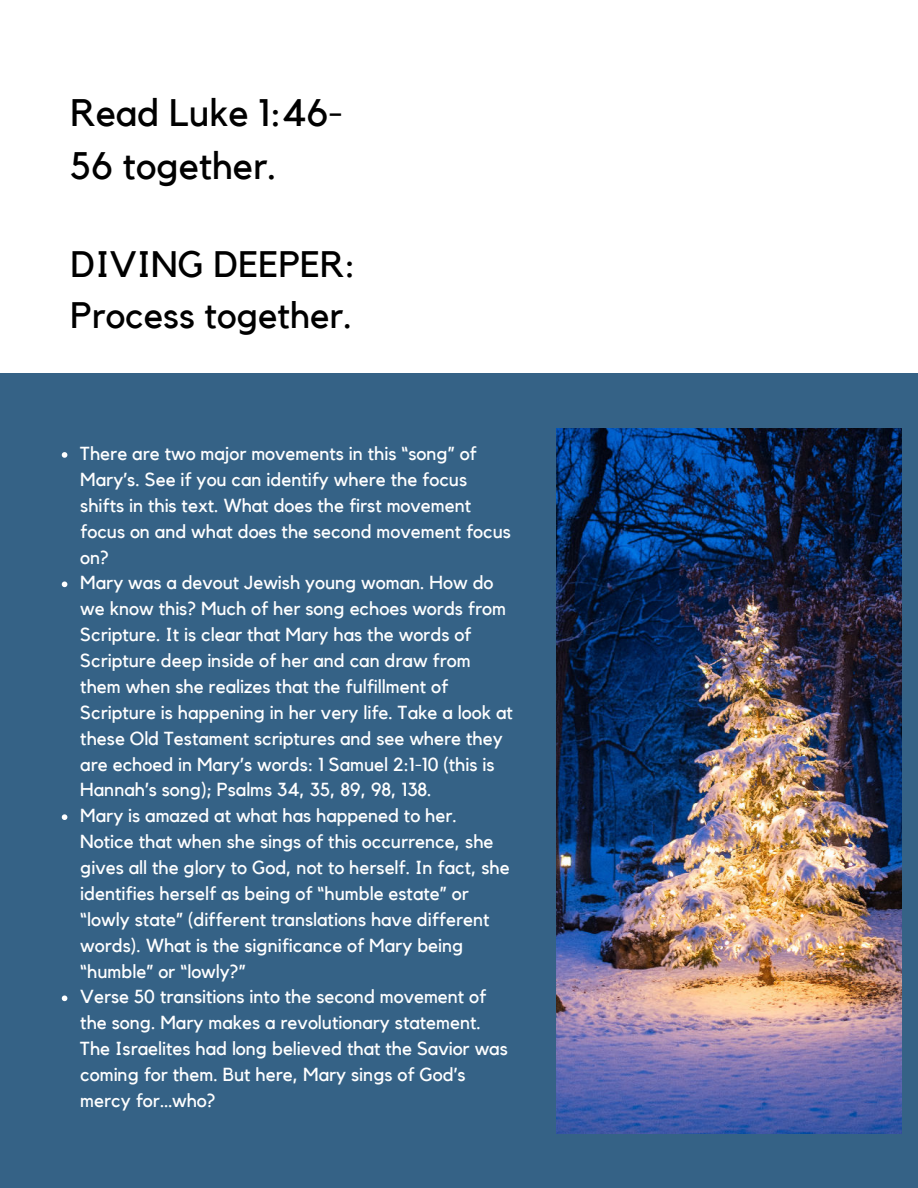
<style>
.page{position:relative;width:918px;height:1188px;background:#fff}
.page>*{position:absolute;margin:0;border:0;box-sizing:border-box;transform-origin:0 0}
.t1{font:38.25px/52.8px "Kollektif";color:#000}
.t2{font:36.75px/50.7px "Kollektif";color:#000}
.t3{font:18.9px/25.8px "Kollektif";color:#fff}
</style>
<div class="page">
<div style="left:0;top:373px;width:918px;height:815px;background:#356286"></div>
<svg style="left:62px;top:452px;width:5px;height:6px"></svg>
<svg style="left:62px;top:582px;width:5px;height:5px"></svg>
<svg style="left:62px;top:814px;width:5px;height:6px"></svg>
<svg style="left:62px;top:996px;width:5px;height:5px"></svg>
<img style="left:557px;top:428px;width:344px;height:705px">
<h1 class="t1" style="left:71px;top:87px;width:274px">Read Luke 1:46-<br>56 together.</h1>
<h2 class="t2" style="left:70px;top:239px;width:287px">DIVING DEEPER:<br>Process together.</h2>
<p class="t3" style="left:80px;top:441px;width:434px">There are two major movements in this “song” of Mary’s. See if you can identify where the focus shifts in this text. What does the first movement focus on and what does the second movement focus on?<br>Mary was a devout Jewish young woman. How do we know this? Much of her song echoes words from Scripture. It is clear that Mary has the words of Scripture deep inside of her and can draw from them when she realizes that the fulfillment of Scripture is happening in her very life. Take a look at these Old Testament scriptures and see where they are echoed in Mary’s words: 1 Samuel 2:1-10 (this is Hannah’s song); Psalms 34, 35, 89, 98, 138.<br>Mary is amazed at what has happened to her.<br>Notice that when she sings of this occurrence, she gives all the glory to God, not to herself. In fact, she identifies herself as being of “humble estate” or “lowly state” (different translations have different words). What is the significance of Mary being “humble” or “lowly?”<br>Verse 50 transitions into the second movement of the song. Mary makes a revolutionary statement.<br>The Israelites had long believed that the Savior was coming for them. But here, Mary sings of God’s mercy for…who?</p>
</div>
